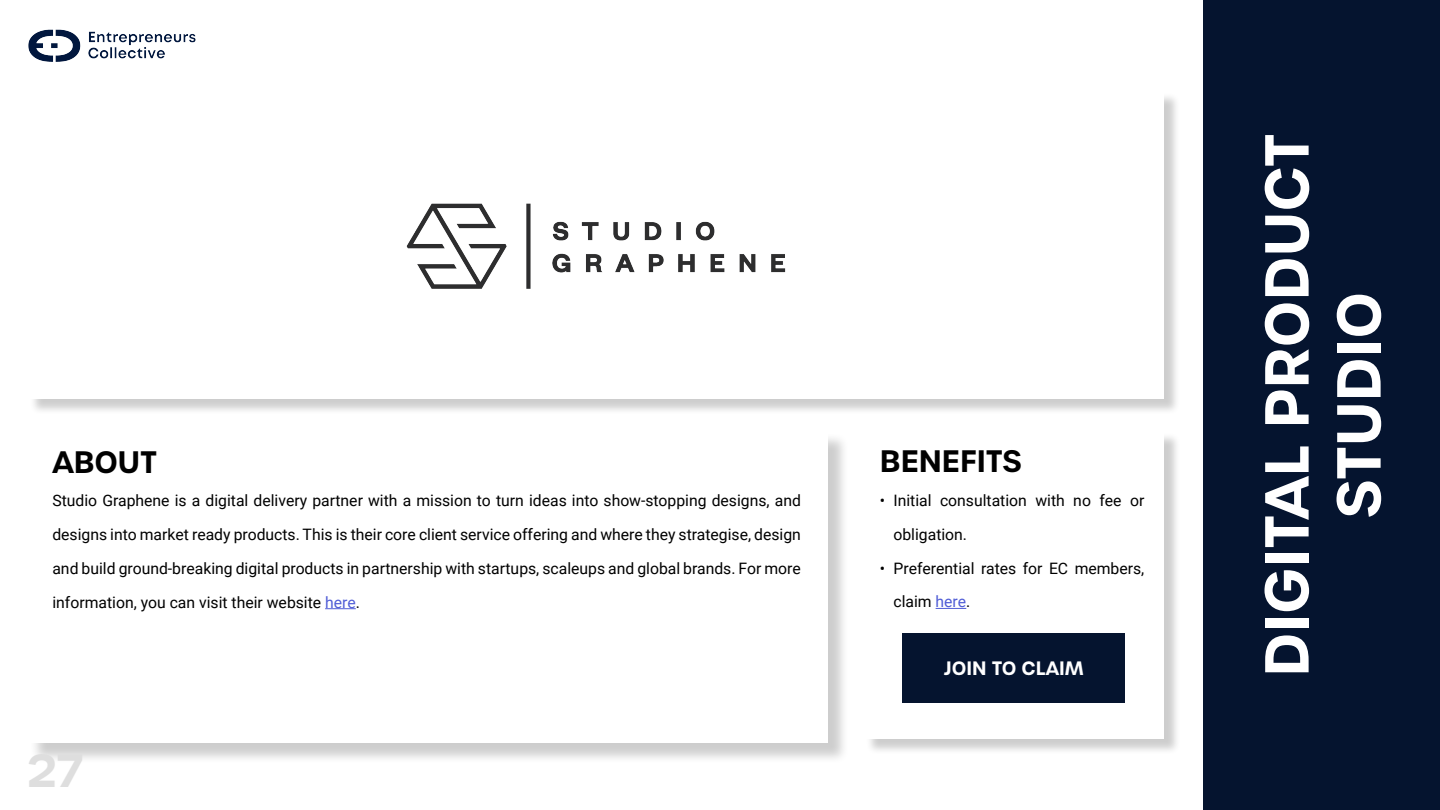
<style>
.page{position:relative;width:1440px;height:810px;background:#fff}
.page>*{position:absolute;margin:0;border:0;box-sizing:border-box;transform-origin:0 0}
.t1{font:600 60px/72px "Urbane";color:#fff;text-align:center}
.t2{font:600 45px "Urbane";color:#dedede}
.t3{font:600 30px "Urbane";color:#000}
.Section_Title{font:600 18.75px "Urbane";color:#fff}
.t4{font:15.75px/33.8px "Roboto";color:#000}
.s1{color:#4f5cd6}
</style>
<div class="page">
<div style="left:29px;top:92px;width:1152px;height:323px;background:#000;opacity:.2"></div>
<div style="left:27px;top:90px;width:1137px;height:308px;background:#fff"></div>
<img style="left:406px;top:203px;width:380px;height:86px">
<div style="left:866px;top:432px;width:315px;height:323px;background:#000;opacity:.2"></div>
<div style="left:864px;top:430px;width:300px;height:308px;background:#fff"></div>
<hr style="left:936px;top:608px;width:30px;height:1px;background:#4f5cd6">
<div style="left:30px;top:432px;width:819px;height:332px;background:#000;opacity:.2"></div>
<div style="left:27px;top:430px;width:801px;height:313px;background:#fff"></div>
<hr style="left:325px;top:608px;width:31px;height:1px;background:#4f5cd6">
<div style="left:1204px;top:0;width:236px;height:810px;background:#05142f"></div>
<img style="left:28px;top:29px;width:168px;height:33px">
<div style="left:903px;top:633px;width:222px;height:70px;background:#05142f"></div>
<p class="t3" style="left:52px;top:441px;width:106px">ABOUT</p>
<p class="t4" style="left:52px;top:483px;width:750px;text-align:justify">Studio Graphene is a digital delivery partner with a mission to turn ideas into show-stopping designs, and designs into market ready products. This is their core client service offering and where they strategise, design and build ground-breaking digital products in partnership with startups, scaleups and global brands. For more information, you can visit their website <span class="s1">here</span>.</p>
<p class="t2" style="left:27px;top:740px;width:58px">27</p>
<p class="t3" style="left:880px;top:441px;width:143px">BENEFITS</p>
<p class="t4" style="left:893px;top:483px;width:252px;text-indent:-14px">• Initial consultation with no fee or obligation.</p>
<p class="t4" style="left:893px;top:550px;width:252px;text-indent:-14px">• Preferential rates for EC members, claim <span class="s1">here</span>.</p>
<p class="Section_Title" style="left:944px;top:656px;width:141px">JOIN TO CLAIM</p>
<p class="t1" style="left:1251px;top:677px;width:545px;rotate:-90deg">DIGITAL PRODUCT<br>STUDIO</p>
</div>
